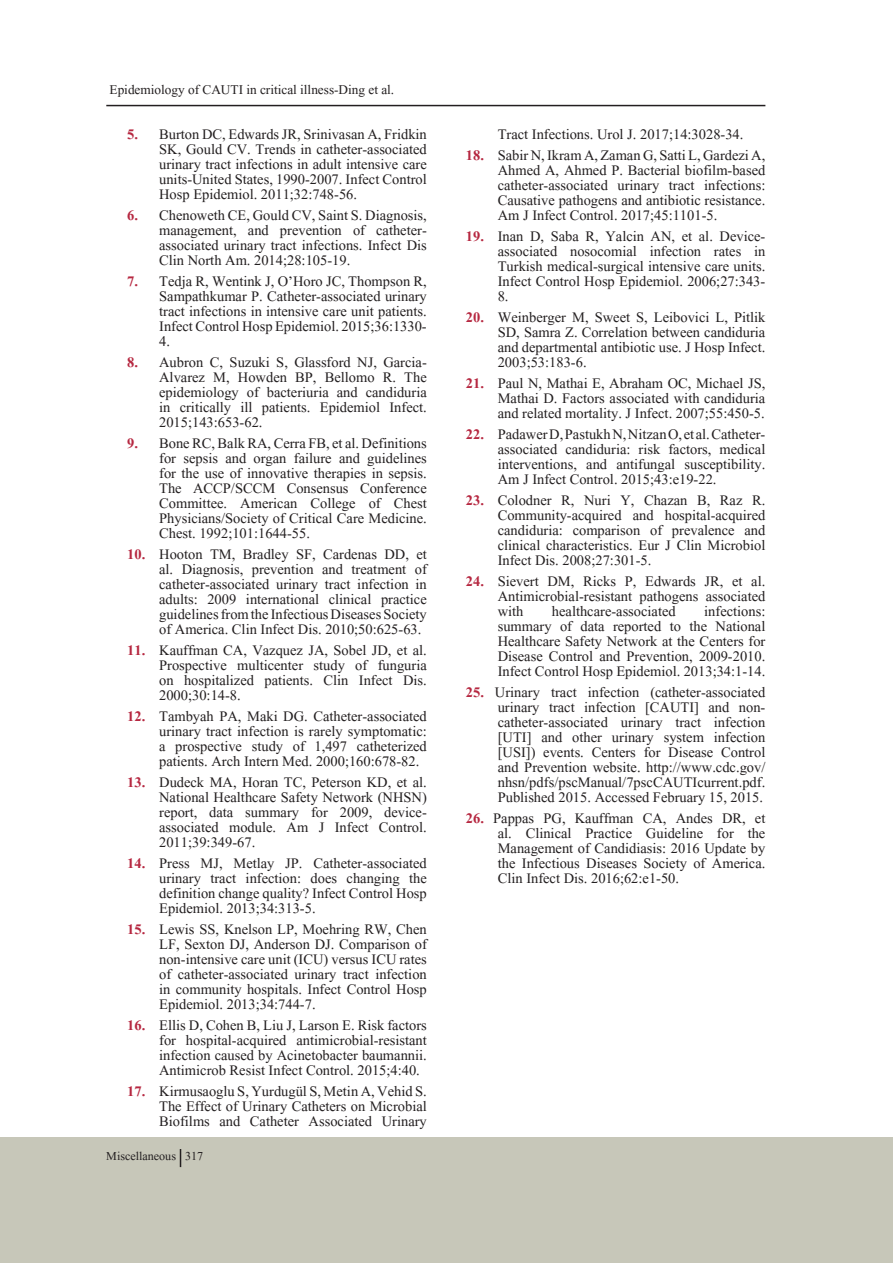
<style>
.page{position:relative;width:893px;height:1263px;background:#fff}
.page>*{position:absolute;margin:0;border:0;box-sizing:border-box;transform-origin:0 0}
.t1{font:18px/15px "Aparajita";color:#231f20;text-align:justify}
.t2{font:16.5px "Aparajita";color:#231f20}
.t3{font:15px "Aparajita";color:#231f20}
.s1{font-weight:700;color:#b62841}
</style>
<div class="page">
<div style="left:0;top:1137px;width:893px;height:126px;background:#c7c7b9"></div>
<hr style="left:106px;top:105px;width:659px;height:1px;background:#231f20">
<svg style="left:180px;top:1149px;width:1px;height:18px"></svg>
<p class="t2" style="left:110px;top:82px;width:286px">Epidemiology of CAUTI in critical illness-Ding et al.</p>
<p class="t1" style="left:159px;top:129px;width:269px;text-indent:-32px"><span class="s1">5.</span> Burton DC, Edwards JR, Srinivasan A, Fridkin SK, Gould CV. Trends in catheter-associated urinary tract infections in adult intensive care units-United States, 1990-2007. Infect Control Hosp Epidemiol. 2011;32:748-56.</p>
<p class="t1" style="left:159px;top:210px;width:269px;text-indent:-32px"><span class="s1">6.</span> Chenoweth CE, Gould CV, Saint S. Diagnosis, management, and prevention of catheter&shy;associated urinary tract infections. Infect Dis Clin North Am. 2014;28:105-19.</p>
<p class="t1" style="left:159px;top:276px;width:269px;text-indent:-32px"><span class="s1">7.</span> Tedja R, Wentink J, O’Horo JC, Thompson R, Sampathkumar P. Catheter-associated urinary tract infections in intensive care unit patients.<br>Infect Control Hosp Epidemiol. 2015;36:1330- 4.</p>
<p class="t1" style="left:159px;top:357px;width:269px;text-indent:-32px"><span class="s1">8.</span> Aubron C, Suzuki S, Glassford NJ, Garcia-Alvarez M, Howden BP, Bellomo R. The epidemiology of bacteriuria and candiduria in critically ill patients. Epidemiol Infect.<br>2015;143:653-62.</p>
<p class="t1" style="left:159px;top:438px;width:269px;text-indent:-32px"><span class="s1">9.</span> Bone RC, Balk RA, Cerra FB, et al. Definitions for sepsis and organ failure and guidelines for the use of innovative therapies in sepsis.<br>The ACCP/SCCM Consensus Conference Committee. American College of Chest Physicians/Society of Critical Care Medicine.<br>Chest. 1992;101:1644-55.</p>
<p class="t1" style="left:159px;top:549px;width:269px;text-indent:-32px"><span class="s1">10.</span> Hooton TM, Bradley SF, Cardenas DD, et al. Diagnosis, prevention and treatment of catheter-associated urinary tract infection in adults: 2009 international clinical practice guidelines from the Infectious Diseases Society of America. Clin Infect Dis. 2010;50:625-63.</p>
<p class="t1" style="left:159px;top:645px;width:269px;text-indent:-32px"><span class="s1">11.</span> Kauffman CA, Vazquez JA, Sobel JD, et al.<br>Prospective multicenter study of funguria on hospitalized patients. Clin Infect Dis.<br>2000;30:14-8.</p>
<p class="t1" style="left:159px;top:711px;width:269px;text-indent:-32px"><span class="s1">12.</span> Tambyah PA, Maki DG. Catheter-associated urinary tract infection is rarely symptomatic: a prospective study of 1,497 catheterized patients. Arch Intern Med. 2000;160:678-82.</p>
<p class="t1" style="left:159px;top:777px;width:269px;text-indent:-32px"><span class="s1">13.</span> Dudeck MA, Horan TC, Peterson KD, et al.<br>National Healthcare Safety Network (NHSN) report, data summary for 2009, device&shy;associated module. Am J Infect Control.<br>2011;39:349-67.</p>
<p class="t1" style="left:159px;top:858px;width:269px;text-indent:-32px"><span class="s1">14.</span> Press MJ, Metlay JP. Catheter-associated urinary tract infection: does changing the definition change quality? Infect Control Hosp Epidemiol. 2013;34:313-5.</p>
<p class="t1" style="left:159px;top:924px;width:269px;text-indent:-32px"><span class="s1">15.</span> Lewis SS, Knelson LP, Moehring RW, Chen LF, Sexton DJ, Anderson DJ. Comparison of non-intensive care unit (ICU) versus ICU rates of catheter-associated urinary tract infection in community hospitals. Infect Control Hosp Epidemiol. 2013;34:744-7.</p>
<p class="t1" style="left:159px;top:1020px;width:269px;text-indent:-32px"><span class="s1">16.</span> Ellis D, Cohen B, Liu J, Larson E. Risk factors for hospital-acquired antimicrobial-resistant infection caused by Acinetobacter baumannii.<br>Antimicrob Resist Infect Control. 2015;4:40.</p>
<p class="t1" style="left:159px;top:1086px;width:269px;text-indent:-32px"><span class="s1">17.</span> Kirmusaoglu S, Yurdugül S, Metin A, Vehid S.<br>The Effect of Urinary Catheters on Microbial Biofilms and Catheter Associated Urinary</p>
<p class="t3" style="left:106px;top:1149px;width:98px">Miscellaneous 317</p>
<p class="t1" style="left:498px;top:129px;width:247px">Tract Infections. Urol J. 2017;14:3028-34.</p>
<p class="t1" style="left:498px;top:150px;width:269px;text-indent:-32px"><span class="s1">18.</span> Sabir N, Ikram A, Zaman G, Satti L, Gardezi A, Ahmed A, Ahmed P. Bacterial biofilm-based catheter-associated urinary tract infections:<br>Causative pathogens and antibiotic resistance.<br>Am J Infect Control. 2017;45:1101-5.</p>
<p class="t1" style="left:498px;top:231px;width:269px;text-indent:-32px"><span class="s1">19.</span> Inan D, Saba R, Yalcin AN, et al. Device&shy;associated nosocomial infection rates in Turkish medical-surgical intensive care units.<br>Infect Control Hosp Epidemiol. 2006;27:343- 8.</p>
<p class="t1" style="left:498px;top:312px;width:269px;text-indent:-32px"><span class="s1">20.</span> Weinberger M, Sweet S, Leibovici L, Pitlik SD, Samra Z. Correlation between candiduria and departmental antibiotic use. J Hosp Infect.<br>2003;53:183-6.</p>
<p class="t1" style="left:498px;top:378px;width:269px;text-indent:-32px"><span class="s1">21.</span> Paul N, Mathai E, Abraham OC, Michael JS, Mathai D. Factors associated with candiduria and related mortality. J Infect. 2007;55:450-5.</p>
<p class="t1" style="left:498px;top:429px;width:269px;text-indent:-32px"><span class="s1">22.</span> Padawer D, Pastukh N, Nitzan O, et al. Catheter&shy;associated candiduria: risk factors, medical interventions, and antifungal susceptibility.<br>Am J Infect Control. 2015;43:e19-22.</p>
<p class="t1" style="left:498px;top:495px;width:269px;text-indent:-32px"><span class="s1">23.</span> Colodner R, Nuri Y, Chazan B, Raz R.<br>Community-acquired and hospital-acquired candiduria: comparison of prevalence and clinical characteristics. Eur J Clin Microbiol Infect Dis. 2008;27:301-5.</p>
<p class="t1" style="left:498px;top:576px;width:269px;text-indent:-32px"><span class="s1">24.</span> Sievert DM, Ricks P, Edwards JR, et al.<br>Antimicrobial-resistant pathogens associated with</p>
<p class="t1" style="left:498px;top:606px;width:269px;text-indent:206px">infections: summary of data reported to the National Healthcare Safety Network at the Centers for Disease Control and Prevention, 2009-2010.<br>Infect Control Hosp Epidemiol. 2013;34:1-14.</p>
<p class="t1" style="left:498px;top:687px;width:269px;text-indent:-32px"><span class="s1">25.</span> Urinary tract infection (catheter-associated urinary tract infection [CAUTI] and non&shy;catheter-associated urinary tract infection [UTI] and other urinary system infection [USI]) events. Centers for Disease Control and Prevention website. http://www.cdc.gov/ nhsn/pdfs/pscManual/7pscCAUTIcurrent.pdf.<br>Published 2015. Accessed February 15, 2015.</p>
<p class="t1" style="left:498px;top:813px;width:269px;text-indent:-32px"><span class="s1">26.</span> Pappas PG, Kauffman CA, Andes DR, et al. Clinical Practice Guideline for the Management of Candidiasis: 2016 Update by the Infectious Diseases Society of America.<br>Clin Infect Dis. 2016;62:e1-50.</p>
<p class="t1" style="left:552px;top:606px;width:125px">healthcare-associated</p>
</div>
